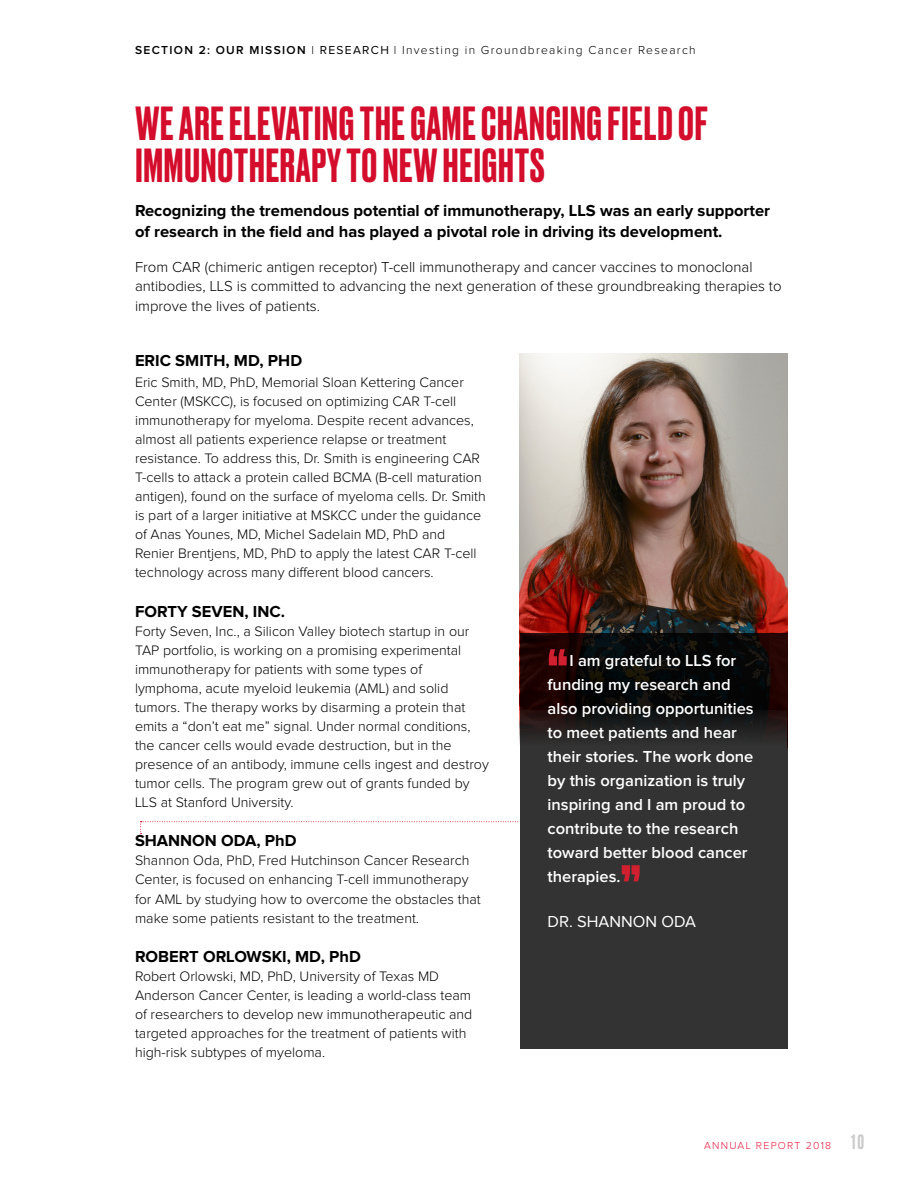
<style>
.page{position:relative;width:918px;height:1188px;background:#fff}
.page>*{position:absolute;margin:0;border:0;box-sizing:border-box;transform-origin:0 0}
.t1{font:500 82.5px "Druk";color:#d02030}
.t2{font:500 45px/42px "Druk";letter-spacing:.02em;color:#d30d2b}
.t3{font:600 16.5px/24px "Proxima Nova";color:#fff}
.t4{font:700 16.5px/21px "Proxima Nova";color:#000}
.t5{font:16.5px "Proxima Nova";color:#fff}
.t6{font:300 15px/19.5px "Proxima Nova";color:#000}
.t7{font:300 14.25px/19px "Proxima Nova";color:#000}
.t8{font:300 12px "Proxima Nova";letter-spacing:.11em;color:#000}
.t9{font:300 10.5px "Proxima Nova";letter-spacing:.12em;color:#e4183e}
.s1{font-weight:600}
.s2{font-weight:400}
.s3{font-size:15px}
.s4{font-family:"Druk";font-weight:500;font-size:19.5px;color:#ccc}
</style>
<div class="page">
<svg style="left:140px;top:821px;width:379px;height:13px"></svg>
<img style="left:520px;top:353px;width:267px;height:280px">
<svg style="left:520px;top:633px;width:267px;height:416px;background:#2a2929"></svg>
<p class="t8" style="left:135px;top:45px;width:562px"><span class="s1">SECTION 2: OUR MISSION</span> l <span class="s2">RESEARCH</span> l Investing in Groundbreaking Cancer Research</p>
<p class="t2" style="left:135px;top:100px;width:574px">WE ARE ELEVATING THE GAME CHANGING FIELD OF<br>IMMUNOTHERAPY TO NEW HEIGHTS</p>
<p class="t4" style="left:135px;top:201px;width:637px">Recognizing the tremendous potential of immunotherapy, LLS was an early supporter of research in the field and has played a pivotal role in driving its development.</p>
<p class="t6" style="left:135px;top:258px;width:648px">From CAR (chimeric antigen receptor) T-cell immunotherapy and cancer vaccines to monoclonal antibodies, LLS is committed to advancing the next generation of these groundbreaking therapies to improve the lives of patients.</p>
<p class="t4" style="left:135px;top:350px;width:169px">ERIC SMITH, MD, PHD</p>
<p class="t7" style="left:135px;top:373px;width:352px">Eric Smith, MD, PhD, Memorial Sloan Kettering Cancer Center (MSKCC), is focused on optimizing CAR T-cell immunotherapy for myeloma. Despite recent advances, almost all patients experience relapse or treatment resistance. To address this, Dr. Smith is engineering CAR T-cells to attack a protein called BCMA (B-cell maturation antigen), found on the surface of myeloma cells. Dr. Smith is part of a larger initiative at MSKCC under the guidance of Anas Younes, MD, Michel Sadelain MD, PhD and Renier Brentjens, MD, PhD to apply the latest CAR T-cell technology across many different blood cancers.</p>
<p class="t4" style="left:135px;top:601px;width:152px">FORTY SEVEN, INC.</p>
<p class="t7" style="left:135px;top:622px;width:355px">Forty Seven, Inc., a Silicon Valley biotech startup in our TAP portfolio, is working on a promising experimental immunotherapy for patients with some types of lymphoma, acute myeloid leukemia (AML) and solid tumors. The therapy works by disarming a protein that emits a “don’t eat me” signal. Under normal conditions, the cancer cells would evade destruction, but in the presence of an antibody, immune cells ingest and destroy tumor cells. The program grew out of grants funded by LLS at Stanford University.</p>
<p class="t4" style="left:135px;top:831px;width:163px">SHANNON ODA, PhD</p>
<p class="t7" style="left:135px;top:852px;width:347px">Shannon Oda, PhD, Fred Hutchinson Cancer Research Center, is focused on enhancing T-cell immunotherapy for AML by studying how to overcome the obstacles that make some patients resistant to the treatment<span class="s3">.</span></p>
<p class="t4" style="left:135px;top:947px;width:227px">ROBERT ORLOWSKI, MD, PhD</p>
<p class="t7" style="left:135px;top:967px;width:339px">Robert Orlowski, MD, PhD, University of Texas MD Anderson Cancer Center, is leading a world-class team of researchers to develop new immunotherapeutic and targeted approaches for the treatment of patients with high-risk subtypes of myeloma.</p>
<p class="t1" style="left:548px;top:624px;width:22px">“</p>
<p class="t3" style="left:548px;top:649px;width:208px;text-indent:22px">I am grateful to LLS for funding my research and also providing opportunities to meet patients and hear their stories. The work done by this organization is truly inspiring and I am proud to contribute to the research toward better blood cancer therapies.</p>
<p class="t5" style="left:548px;top:914px;width:150px">DR. SHANNON ODA</p>
<p class="t1" style="left:621px;top:840px;width:22px">”</p>
<p class="t9" style="left:704px;top:1140px;width:162px">ANNUAL REPORT 2018 <span class="s4">10</span></p>
</div>
